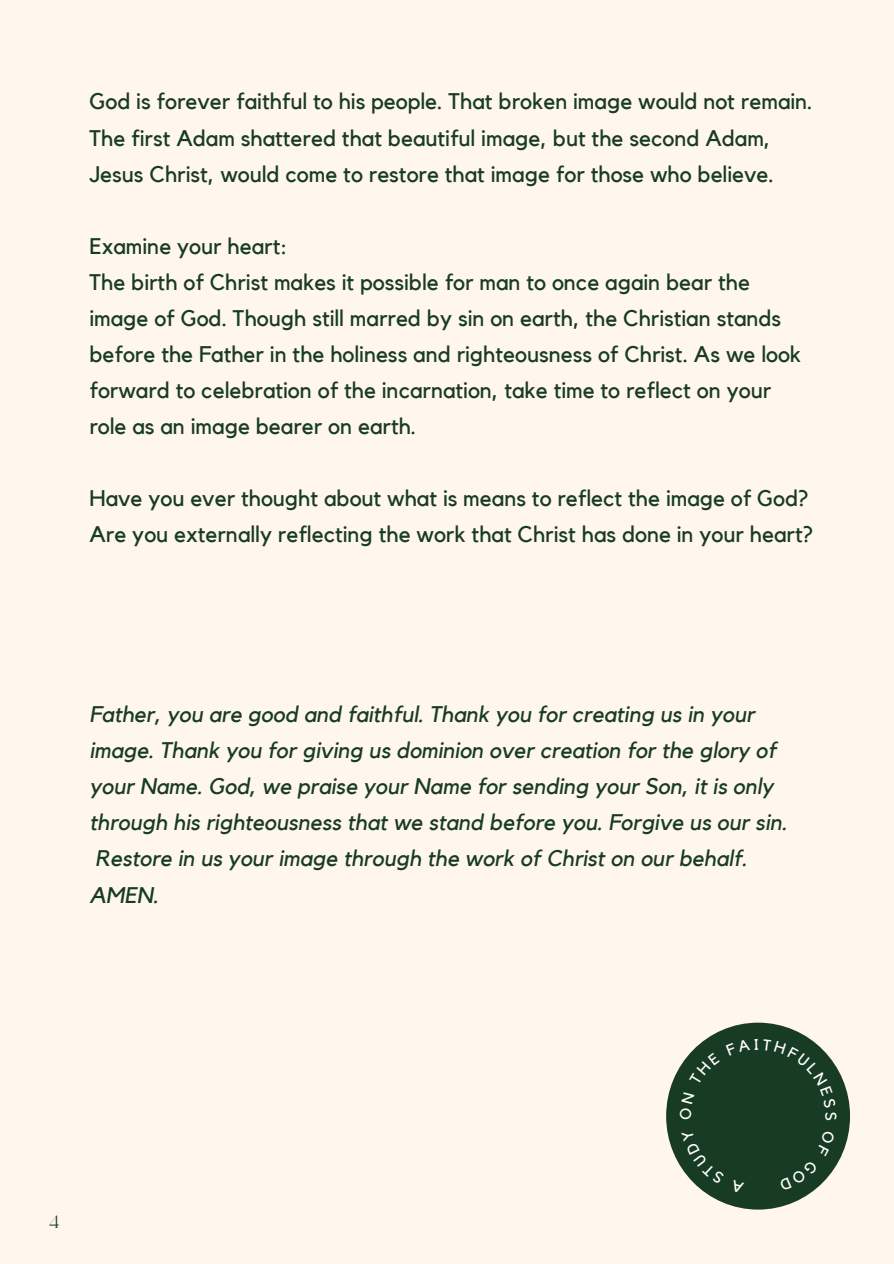
<style>
.page{position:relative;width:894px;height:1264px;background:#fff}
.page>*{position:absolute;margin:0;border:0;box-sizing:border-box;transform-origin:0 0}
.t1{font:22.5px/36px "Kollektif";color:#183b23}
.t2{font:italic 22.5px/36px "Kollektif";color:#183b23}
.t3{font:17.85px "RTL Ansam Ansam";color:#183b23}
</style>
<div class="page">
<div style="left:0;top:0;width:893px;height:1263px;background:#fff7ee"></div>
<div style="left:666px;top:1022px;width:183px;height:187px;background:#183b23;border-radius:50%"></div>
<svg style="left:681px;top:1167px;width:14px;height:17px"></svg>
<svg style="left:808px;top:1038px;width:28px;height:29px"></svg>
<svg style="left:812px;top:1168px;width:22px;height:23px"></svg>
<p class="t1" style="left:89px;top:84px;width:724px">God is forever faithful to his people. That broken image would not remain.<br>The first Adam shattered that beautiful image, but the second Adam,<br>Jesus Christ, would come to restore that image for those who believe.</p>
<p class="t1" style="left:89px;top:229px;width:199px">Examine your heart:</p>
<p class="t1" style="left:89px;top:265px;width:713px">The birth of Christ makes it possible for man to once again bear the image of God. Though still marred by sin on earth, the Christian stands before the Father in the holiness and righteousness of Christ. As we look forward to celebration of the incarnation, take time to reflect on your role as an image bearer on earth.</p>
<p class="t1" style="left:89px;top:481px;width:720px">Have you ever thought about what is means to reflect the image of God?</p>
<p class="t1" style="left:89px;top:517px;width:725px">Are you externally reflecting the work that Christ has done in your heart?</p>
<p class="t2" style="left:89px;top:697px;width:699px">Father, you are good and faithful. Thank you for creating us in your image. Thank you for giving us dominion over creation for the glory of your Name. God, we praise your Name for sending your Son, it is only through his righteousness that we stand before you. Forgive us our sin.<br>Restore in us your image through the work of Christ on our behalf.<br>AMEN.</p>
<p class="t3" style="left:49px;top:1211px;width:12px">4</p>
</div>
